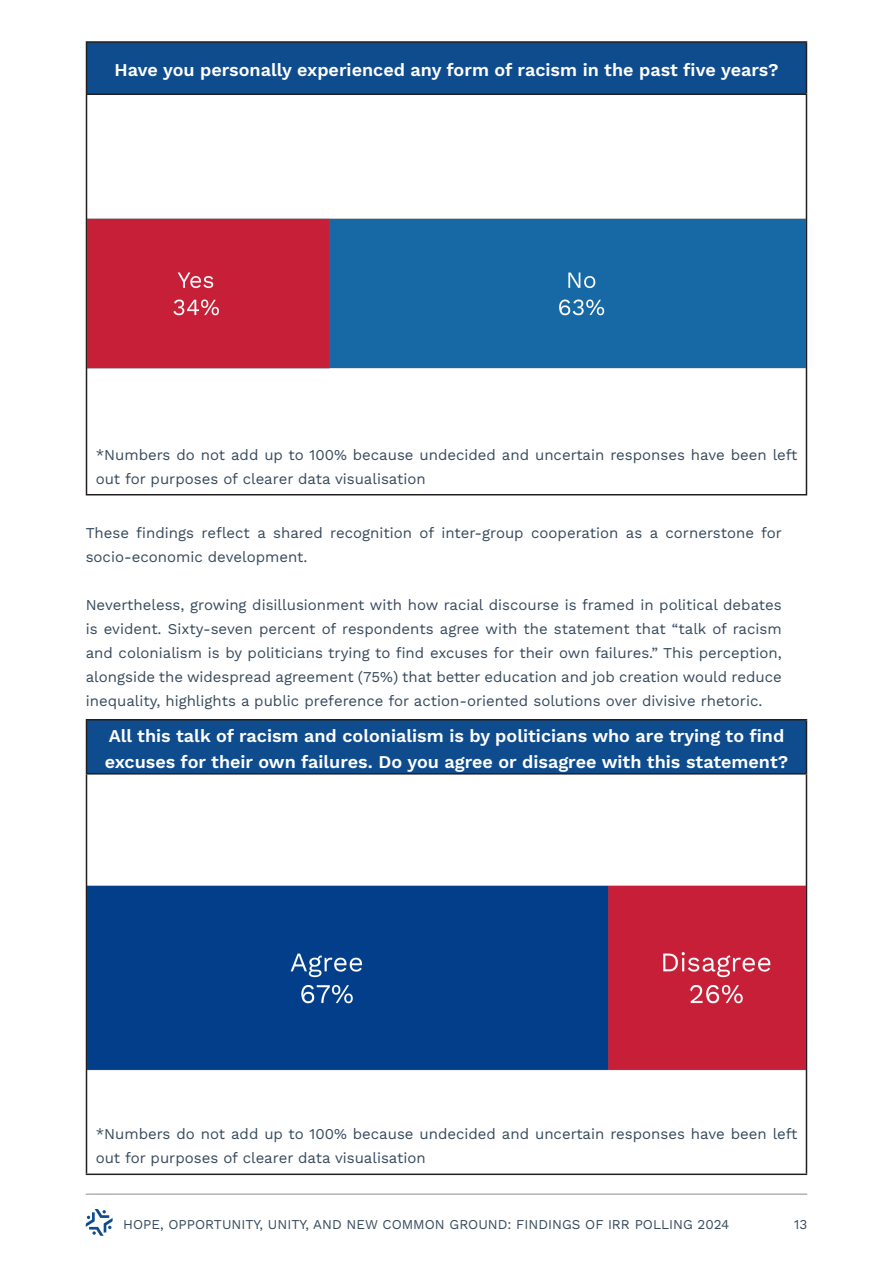
<style>
.page{position:relative;width:893px;height:1263px;background:#fff}
.page>*{position:absolute;margin:0;border:0;box-sizing:border-box;transform-origin:0 0}
.t1{font:18px/25.5px "Work Sans";color:#fff}
.IRR_Paragraph_Style{font:15px/24px "Work Sans";color:#374a5d}
.t2{font:13.5px "Work Sans";color:#374a5d}
</style>
<div class="page">
<hr style="left:86px;top:1193px;width:721px;height:2px;background:#aeb3b8">
<svg style="left:86px;top:1209px;width:27px;height:27px"></svg>
<div style="left:86px;top:42px;width:720px;height:52px;background:#0f4c8e"></div>
<hr style="left:86px;top:41px;width:721px;height:2px;background:#231f20">
<hr style="left:86px;top:43px;width:1px;height:51px;background:#231f20">
<hr style="left:806px;top:43px;width:1px;height:51px;background:#231f20">
<hr style="left:86px;top:94px;width:721px;height:1px;background:#231f20">
<hr style="left:86px;top:95px;width:1px;height:399px;background:#231f20">
<hr style="left:806px;top:95px;width:1px;height:399px;background:#231f20">
<hr style="left:86px;top:494px;width:721px;height:1px;background:#231f20">
<img style="left:87px;top:95px;width:719px;height:397px">
<div style="left:86px;top:720px;width:720px;height:54px;background:#0f4c8e"></div>
<hr style="left:86px;top:719px;width:721px;height:1px;background:#231f20">
<hr style="left:86px;top:720px;width:1px;height:53px;background:#231f20">
<hr style="left:806px;top:720px;width:1px;height:53px;background:#231f20">
<hr style="left:86px;top:773px;width:721px;height:1px;background:#231f20">
<hr style="left:86px;top:774px;width:1px;height:399px;background:#231f20">
<hr style="left:806px;top:774px;width:1px;height:399px;background:#231f20">
<hr style="left:86px;top:1173px;width:721px;height:2px;background:#231f20">
<img style="left:87px;top:774px;width:719px;height:399px">
<p class="t1" style="left:114px;top:57px;width:665px">Have you personally experienced any form of racism in the past five years?</p>
<p class="IRR_Paragraph_Style" style="left:96px;top:443px;width:703px">*Numbers do not add up to 100% because undecided and uncertain responses have been left out for purposes of clearer data visualisation</p>
<p class="IRR_Paragraph_Style" style="left:86px;top:520px;width:698px">These findings reflect a shared recognition of inter-group cooperation as a cornerstone for socio-economic development.</p>
<p class="IRR_Paragraph_Style" style="left:86px;top:592px;width:697px;text-align:justify">Nevertheless, growing disillusionment with how racial discourse is framed in political debates is evident. Sixty-seven percent of respondents agree with the statement that “talk of racism and colonialism is by politicians trying to find excuses for their own failures.” This perception, alongside the widespread agreement (75%) that better education and job creation would reduce inequality, highlights a public preference for action-oriented solutions over divisive rhetoric.</p>
<p class="t1" style="left:105px;top:723px;width:685px">All this talk of racism and colonialism is by politicians who are trying to find excuses for their own failures. Do you agree or disagree with this statement?</p>
<p class="IRR_Paragraph_Style" style="left:96px;top:1121px;width:703px">*Numbers do not add up to 100% because undecided and uncertain responses have been left out for purposes of clearer data visualisation</p>
<p class="t2" style="left:123px;top:1214px;width:608px">HOPE, OPPORTUNITY, UNITY, AND NEW COMMON GROUND: FINDINGS OF IRR POLLING 2024</p>
<p class="t2" style="left:794px;top:1214px;width:15px">13</p>
</div>
